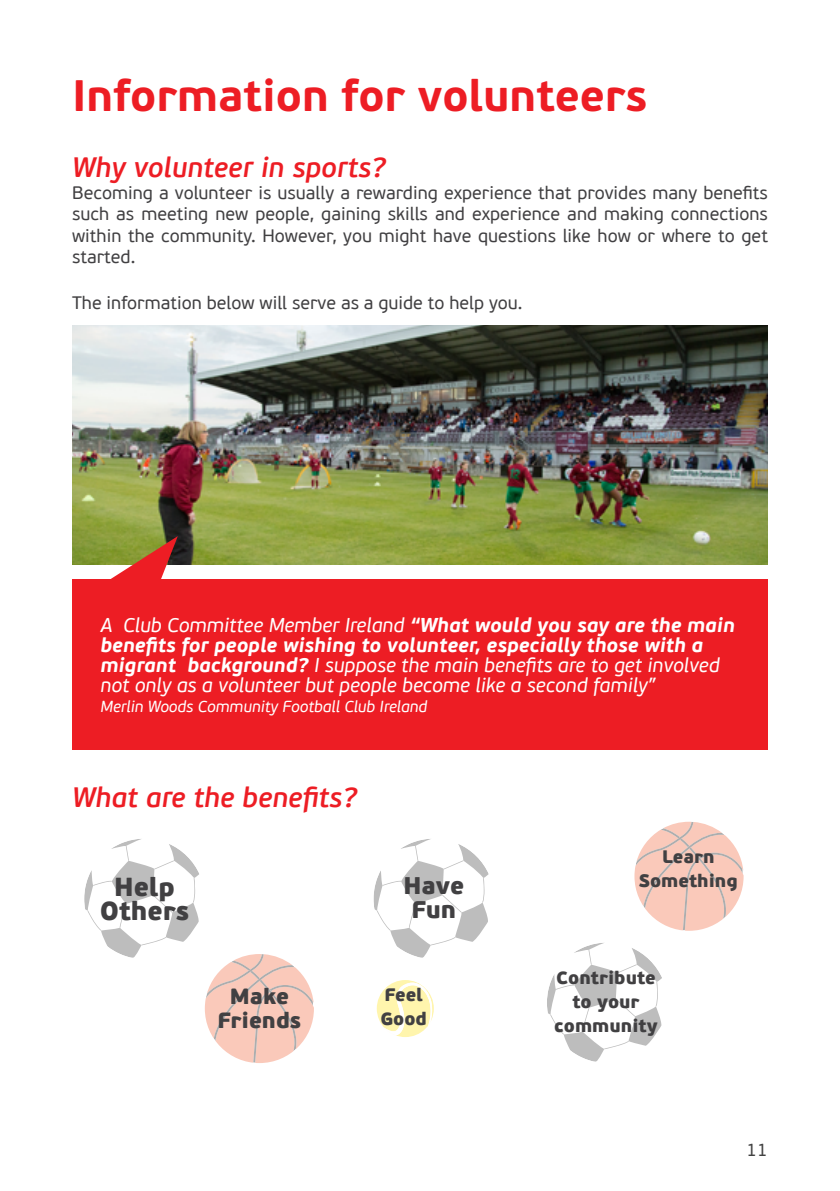
<style>
.page{position:relative;width:840px;height:1191px;background:#fff}
.page>*{position:absolute;margin:0;border:0;box-sizing:border-box;transform-origin:0 0}
.t1{font:700 44px "PF Beau Sans Pro";color:#ed1d24}
.t2{font:italic 600 28px "PF Beau Sans Pro";color:#ed1d24}
.t3{font:900 26px "PF Beau Sans Pro";color:#414042}
.t4{font:900 24px/24px "PF Beau Sans Pro";color:#414042;text-align:center}
.t5{font:900 22px/24px "PF Beau Sans Pro";color:#414042;text-align:center}
.t6{font:italic 20px/20px "PF Beau Sans Pro";color:#fff}
.t7{font:18px/21.6px "PF Beau Sans Pro";color:#414042;text-align:justify}
.t8{font:900 18px/24px "PF Beau Sans Pro";color:#414042}
.t9{font:18px "PF Beau Sans Pro";color:#424242}
.t10{font:italic 16px "PF Beau Sans Pro";color:#fff}
.s1{font-weight:700}
</style>
<div class="page">
<img style="left:72px;top:325px;width:695px;height:240px">
<div style="left:72px;top:579px;width:695px;height:170px;background:#ed1d24"></div>
<svg style="left:76px;top:536px;width:102px;height:43px"></svg>
<svg style="left:634px;top:821px;width:109px;height:109px"></svg>
<svg style="left:84px;top:839px;width:230px;height:224px"></svg>
<svg style="left:373px;top:839px;width:116px;height:119px"></svg>
<svg style="left:547px;top:943px;width:115px;height:119px"></svg>
<svg style="left:376px;top:980px;width:57px;height:57px"></svg>
<h1 class="t1" style="left:72px;top:68px;width:576px">Information for volunteers</h1>
<h2 class="t2" style="left:72px;top:151px;width:315px">Why volunteer in sports?</h2>
<p class="t7" style="left:72px;top:182px;width:697px">Becoming a volunteer is usually a rewarding experience that provides many benefits such as meeting new people, gaining skills and experience and making connections within the community. However, you might have questions like how or where to get started.</p>
<p class="t7" style="left:72px;top:292px;width:452px">The information below will serve as a guide to help you.</p>
<p class="t6" style="left:100px;top:615px;width:635px">A Club Committee Member Ireland <span class="s1">“What would you say are the main benefits for people wishing to volunteer, especially those with a migrant background?</span> I suppose the main benefits are to get involved not only as a volunteer but people become like a second family”</p>
<p class="t10" style="left:100px;top:697px;width:328px">Merlin Woods Community Football Club Ireland</p>
<h2 class="t2" style="left:72px;top:780px;width:286px">What are the benefits?</h2>
<p class="t8" style="left:661px;top:844px;width:54px">Learn</p>
<h3 class="t3" style="left:114px;top:870px;width:62px">Help</h3>
<p class="t8" style="left:638px;top:868px;width:100px">Something</p>
<h3 class="t3" style="left:100px;top:894px;width:91px">Others</h3>
<h3 class="t4" style="left:403px;top:874px;width:62px">Have<br>Fun</h3>
<p class="t5" style="left:217px;top:984px;width:85px">Make<br>Friends</p>
<p class="t8" style="left:380px;top:983px;width:48px">Feel<br>Good</p>
<p class="t8" style="left:554px;top:966px;width:105px;text-align:center">Contribute to your community</p>
<p class="t9" style="left:746px;top:1140px;width:23px">11</p>
</div>
